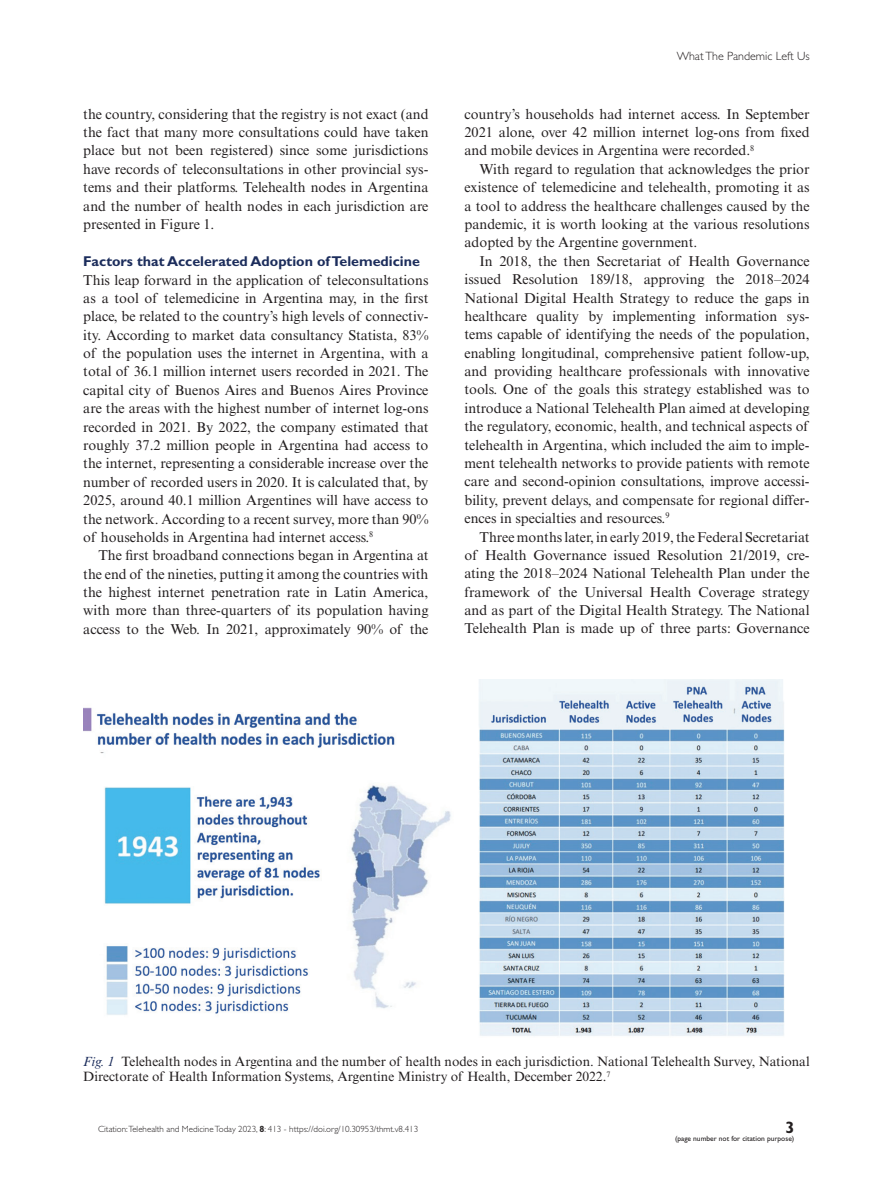
<style>
.page{position:relative;width:893px;height:1191px;background:#fff}
.page>*{position:absolute;margin:0;border:0;box-sizing:border-box;transform-origin:0 0}
.t1{font:700 16.5px "Gill Sans Std";color:#231f20}
.TXI{font:14.25px/18.3px "Times New Roman MT Std";color:#231f20;text-align:justify}
.TX{font:14.25px/18.3px "Times New Roman MT Std";color:#231f20;text-align:justify}
.t2{font:700 14.25px "Gill Sans Std";color:#1c2d5c}
.FC{font:13.5px/15.8px "Times New Roman MT Std";color:#231f20}
.t3{font:300 12px "Gill Sans Std";color:#231f20}
.t4{font:300 9px "Gill Sans Std";color:#231f20}
.t5{font:7.5px "Gill Sans Std";color:#231f20}
.s1{font-style:italic;color:#1c2d5c}
.s2{font-weight:700}
</style>
<div class="page">
<img style="left:83px;top:679px;width:702px;height:357px">
<p class="TXI" style="left:83px;top:105px;width:347px">the country, considering that the registry is not exact (and the fact that many more consultations could have taken place but not been registered) since some jurisdictions have records of teleconsultations in other provincial sys&shy;tems and their platforms. Telehealth nodes in Argentina and the number of health nodes in each jurisdiction are presented in Figure 1.</p>
<h1 class="t2" style="left:83px;top:253px;width:338px">Factors that Accelerated Adoption of Telemedicine</h1>
<p class="TX" style="left:83px;top:270px;width:347px">This leap forward in the application of teleconsultations as a tool of telemedicine in Argentina may, in the first place, be related to the country’s high levels of connectiv&shy;ity. According to market data consultancy Statista, 83% of the population uses the internet in Argentina, with a total of 36.1 million internet users recorded in 2021. The capital city of Buenos Aires and Buenos Aires Province are the areas with the highest number of internet log-ons recorded in 2021. By 2022, the company estimated that roughly 37.2 million people in Argentina had access to the internet, representing a considerable increase over the number of recorded users in 2020. It is calculated that, by 2025, around 40.1 million Argentines will have access to the network. According to a recent survey, more than 90% of households in Argentina had internet access.<sup>8</sup></p>
<p class="TXI" style="left:83px;top:546px;width:347px;text-indent:15px">The first broadband connections began in Argentina at the end of the nineties, putting it among the countries with the highest internet penetration rate in Latin America, with more than three-quarters of its population having access to the Web. In 2021, approximately 90% of the</p>
<p class="t3" style="left:677px;top:50px;width:134px">What The Pandemic Left Us</p>
<p class="TXI" style="left:464px;top:105px;width:347px">country’s households had internet access. In September 2021 alone, over 42 million internet log-ons from fixed and mobile devices in Argentina were recorded.<sup>8</sup></p>
<p class="TXI" style="left:464px;top:160px;width:347px;text-indent:15px">With regard to regulation that acknowledges the prior existence of telemedicine and telehealth, promoting it as a tool to address the healthcare challenges caused by the pandemic, it is worth looking at the various resolutions adopted by the Argentine government.</p>
<p class="TXI" style="left:464px;top:252px;width:347px;text-indent:15px">In 2018, the then Secretariat of Health Governance issued Resolution 189/18, approving the 2018–2024<br>National Digital Health Strategy to reduce the gaps in healthcare quality by implementing information sys&shy;tems capable of identifying the needs of the population, enabling longitudinal, comprehensive patient follow-up, and providing healthcare professionals with innovative tools. One of the goals this strategy established was to introduce a National Telehealth Plan aimed at developing the regulatory, economic, health, and technical aspects of telehealth in Argentina, which included the aim to imple&shy;ment telehealth networks to provide patients with remote care and second-opinion consultations, improve accessi&shy;bility, prevent delays, and compensate for regional differ&shy;ences in specialties and resources.<sup>9</sup></p>
<p class="TXI" style="left:464px;top:527px;width:347px;text-indent:15px">Three months later, in early 2019, the Federal Secretariat of Health Governance issued Resolution 21/2019, cre&shy;ating the 2018–2024 National Telehealth Plan under the framework of the Universal Health Coverage strategy and as part of the Digital Health Strategy. The National Telehealth Plan is made up of three parts: Governance</p>
<p class="FC" style="left:83px;top:1053px;width:728px"><span class="s1">Fig. 1</span> Telehealth nodes in Argentina and the number of health nodes in each jurisdiction. National Telehealth Survey, National<br>Directorate of Health Information Systems, Argentine Ministry of Health, December 2022.<sup>7</sup></p>
<p class="t4" style="left:98px;top:1124px;width:322px">Citation:Telehealth and Medicine Today 2023, <span class="s2">8</span>: 413 - https://doi.org/10.30953/thmt.v8.413</p>
<p class="t1" style="left:785px;top:1118px;width:11px">3</p>
<p class="t5" style="left:675px;top:1134px;width:121px">(page number not for citation purpose)</p>
</div>
